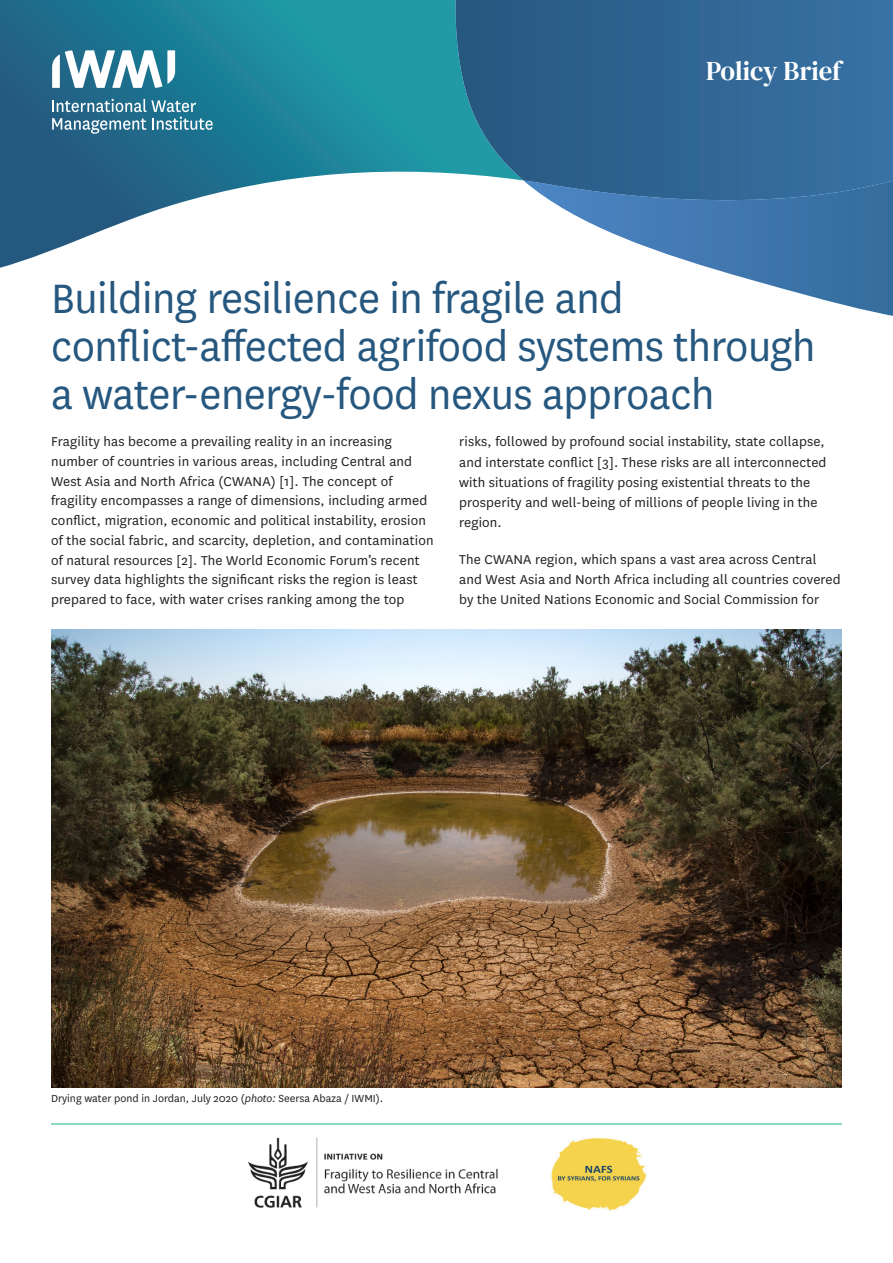
<style>
.page{position:relative;width:893px;height:1263px;background:#fff}
.page>*{position:absolute;margin:0;border:0;box-sizing:border-box;transform-origin:0 0}
.Cover_Heading{font:48px/48px "National";letter-spacing:-.01em;color:#25577f}
.Document_Type_Right{font:27px "DM Serif Text";color:#fff}
.Body___National_Book{font:15px/19.6px "National";letter-spacing:.01em;color:#231f20}
.t1{font:12px "National";color:#231f20}
.s1{font-style:italic}
</style>
<div class="page">
<svg style="left:0;top:0;width:455px;height:268px"></svg>
<svg style="left:549px;top:200px;width:344px;height:116px"></svg>
<svg style="left:455px;top:0;width:438px;height:200px;background:#346a96"></svg>
<svg style="left:52px;top:50px;width:123px;height:38px"></svg>
<svg style="left:52px;top:99px;width:161px;height:35px;background:#508ba4"></svg>
<img style="left:51px;top:629px;width:791px;height:458px">
<hr style="left:51px;top:1123px;width:791px;height:1px;background:#1ab584">
<img style="left:248px;top:1137px;width:250px;height:71px">
<img style="left:551px;top:1138px;width:97px;height:73px">
<p class="Document_Type_Right" style="left:706px;top:55px;width:137px">Policy Brief</p>
<p class="Cover_Heading" style="left:51px;top:272px;width:766px">Building resilience in fragile and conflict-affected agrifood systems through a water-energy-food nexus approach</p>
<p class="Body___National_Book" style="left:51px;top:431px;width:384px">Fragility has become a prevailing reality in an increasing number of countries in various areas, including Central and West Asia and North Africa (CWANA) [1]. The concept of fragility encompasses a range of dimensions, including armed conflict, migration, economic and political instability, erosion of the social fabric, and scarcity, depletion, and contamination of natural resources [2]. The World Economic Forum’s recent survey data highlights the significant risks the region is least prepared to face, with water crises ranking among the top</p>
<p class="Body___National_Book" style="left:459px;top:431px;width:369px;line-height:20.1px">risks, followed by profound social instability, state collapse, and interstate conflict [3]. These risks are all interconnected with situations of fragility posing existential threats to the prosperity and well-being of millions of people living in the region.</p>
<p class="Body___National_Book" style="left:459px;top:548px;width:383px;line-height:20.1px">The CWANA region, which spans a vast area across Central and West Asia and North Africa including all countries covered by the United Nations Economic and Social Commission for</p>
<p class="t1" style="left:51px;top:1091px;width:334px">Drying water pond in Jordan, July 2020 (<span class="s1">photo:</span> Seersa Abaza / IWMI).</p>
</div>
